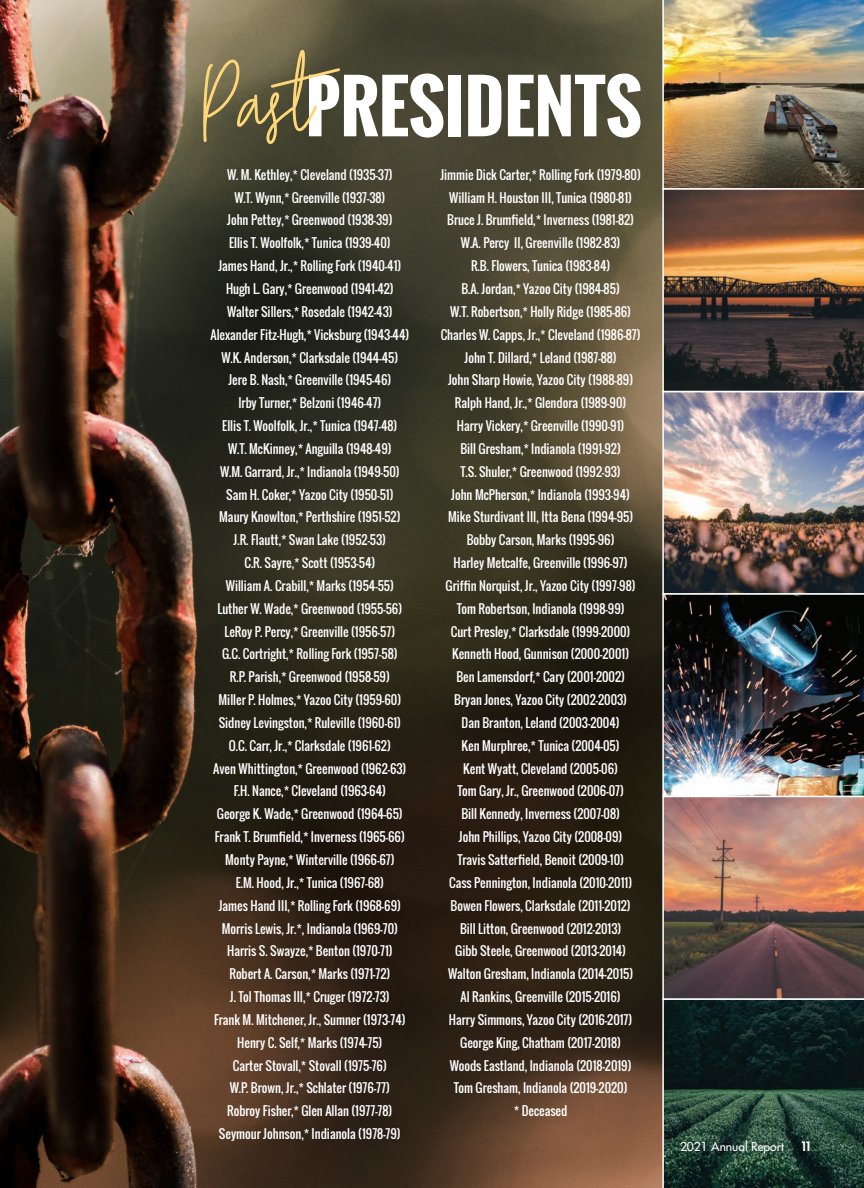
<style>
.page{position:relative;width:864px;height:1188px;background:#fff}
.page>*{position:absolute;margin:0;border:0;box-sizing:border-box;transform-origin:0 0}
.t1{font:94.95px "Hesterica";color:#fdd779}
.t2{font:700 70.05px "Oswald";color:#fff}
.t3{font:12.15px "Oswald";color:#fff}
.t4{font:12px "Futura";color:#fff}
.t5{font:600 12px "Futura";color:#fff}
</style>
<div class="page">
<img style="left:0;top:0;width:662px;height:1188px">
<svg style="left:662px;top:1000px;width:202px;height:188px;background:#1b342d"></svg>
<img style="left:662px;top:0;width:202px;height:188px">
<img style="left:662px;top:392px;width:202px;height:201px">
<svg style="left:662px;top:188px;width:202px;height:204px;background:#6b503c"></svg>
<img style="left:662px;top:593px;width:202px;height:203px">
<svg style="left:662px;top:796px;width:202px;height:204px;background:#956d60"></svg>
<p class="t1" style="left:197px;top:30px;width:114px;rotate:-4deg">Past</p>
<p class="t2" style="left:305px;top:54px;width:338px">PRESIDENTS</p>
<p class="t3" style="left:227px;top:165px;width:167px">W. M. Kethley,* Cleveland (1935-37)</p>
<p class="t3" style="left:234px;top:188px;width:153px">W.T. Wynn,* Greenville (1937-38)</p>
<p class="t3" style="left:227px;top:211px;width:167px">John Pettey,* Greenwood (1938-39)</p>
<p class="t3" style="left:229px;top:234px;width:163px">Ellis T. Woolfolk,* Tunica (1939-40)</p>
<p class="t3" style="left:218px;top:257px;width:184px">James Hand, Jr.,* Rolling Fork (1940-41)</p>
<p class="t3" style="left:226px;top:280px;width:169px">Hugh L. Gary,* Greenwood (1941-42)</p>
<p class="t3" style="left:227px;top:302px;width:167px">Walter Sillers,* Rosedale (1942-43)</p>
<p class="t3" style="left:210px;top:325px;width:200px">Alexander Fitz-Hugh,* Vicksburg (1943-44)</p>
<p class="t3" style="left:222px;top:348px;width:178px">W.K. Anderson,* Clarksdale (1944-45)</p>
<p class="t3" style="left:228px;top:371px;width:164px">Jere B. Nash,* Greenville (1945-46)</p>
<p class="t3" style="left:238px;top:394px;width:145px">Irby Turner,* Belzoni (1946-47)</p>
<p class="t3" style="left:222px;top:417px;width:177px">Ellis T. Woolfolk, Jr.,* Tunica (1947-48)</p>
<p class="t3" style="left:228px;top:439px;width:165px">W.T. McKinney,* Anguilla (1948-49)</p>
<p class="t3" style="left:220px;top:462px;width:181px">W.M. Garrard, Jr.,* Indianola (1949-50)</p>
<p class="t3" style="left:226px;top:485px;width:169px">Sam H. Coker,* Yazoo City (1950-51)</p>
<p class="t3" style="left:219px;top:508px;width:183px">Maury Knowlton,* Perthshire (1951-52)</p>
<p class="t3" style="left:234px;top:531px;width:154px">J.R. Flautt,* Swan Lake (1952-53)</p>
<p class="t3" style="left:244px;top:554px;width:132px">C.R. Sayre,* Scott (1953-54)</p>
<p class="t3" style="left:226px;top:577px;width:170px">William A. Crabill,* Marks (1954-55)</p>
<p class="t3" style="left:217px;top:599px;width:186px">Luther W. Wade,* Greenwood (1955-56)</p>
<p class="t3" style="left:225px;top:622px;width:172px">LeRoy P. Percy,* Greenville (1956-57)</p>
<p class="t3" style="left:222px;top:645px;width:177px">G.C. Cortright,* Rolling Fork (1957-58)</p>
<p class="t3" style="left:230px;top:668px;width:162px">R.P. Parish,* Greenwood (1958-59)</p>
<p class="t3" style="left:219px;top:691px;width:184px">Miller P. Holmes,* Yazoo City (1959-60)</p>
<p class="t3" style="left:219px;top:714px;width:184px">Sidney Levingston,* Ruleville (1960-61)</p>
<p class="t3" style="left:229px;top:736px;width:163px">O.C. Carr, Jr.,* Clarksdale (1961-62)</p>
<p class="t3" style="left:213px;top:759px;width:195px">Aven Whittington,* Greenwood (1962-63)</p>
<p class="t3" style="left:234px;top:782px;width:154px">F.H. Nance,* Cleveland (1963-64)</p>
<p class="t3" style="left:217px;top:805px;width:187px">George K. Wade,* Greenwood (1964-65)</p>
<p class="t3" style="left:215px;top:828px;width:191px">Frank T. Brumfield,* Inverness (1965-66)</p>
<p class="t3" style="left:225px;top:851px;width:171px">Monty Payne,* Winterville (1966-67)</p>
<p class="t3" style="left:236px;top:873px;width:150px">E.M. Hood, Jr.,* Tunica (1967-68)</p>
<p class="t3" style="left:219px;top:896px;width:184px">James Hand III,* Rolling Fork (1968-69)</p>
<p class="t3" style="left:222px;top:919px;width:178px">Morris Lewis, Jr.*, Indianola (1969-70)</p>
<p class="t3" style="left:227px;top:942px;width:167px">Harris S. Swayze,* Benton (1970-71)</p>
<p class="t3" style="left:229px;top:965px;width:162px">Robert A. Carson,* Marks (1971-72)</p>
<p class="t3" style="left:230px;top:988px;width:161px">J. Tol Thomas III,* Cruger (1972-73)</p>
<p class="t3" style="left:214px;top:1011px;width:193px">Frank M. Mitchener, Jr., Sumner (1973-74)</p>
<p class="t3" style="left:237px;top:1033px;width:147px">Henry C. Self,* Marks (1974-75)</p>
<p class="t3" style="left:233px;top:1056px;width:156px">Carter Stovall,* Stovall (1975-76)</p>
<p class="t3" style="left:230px;top:1079px;width:162px">W.P. Brown, Jr.,* Schlater (1976-77)</p>
<p class="t3" style="left:227px;top:1102px;width:167px">Robroy Fisher,* Glen Allan (1977-78)</p>
<p class="t3" style="left:219px;top:1125px;width:183px">Seymour Johnson,* Indianola (1978-79)</p>
<p class="t3" style="left:440px;top:165px;width:202px">Jimmie Dick Carter,* Rolling Fork (1979-80)</p>
<p class="t3" style="left:449px;top:188px;width:184px">William H. Houston III, Tunica (1980-81)</p>
<p class="t3" style="left:447px;top:211px;width:188px">Bruce J. Brumfield,* Inverness (1981-82)</p>
<p class="t3" style="left:461px;top:234px;width:161px">W.A. Percy II, Greenville (1982-83)</p>
<p class="t3" style="left:471px;top:257px;width:141px">R.B. Flowers, Tunica (1983-84)</p>
<p class="t3" style="left:462px;top:280px;width:160px">B.A. Jordan,* Yazoo City (1984-85)</p>
<p class="t3" style="left:450px;top:302px;width:182px">W.T. Robertson,* Holly Ridge (1985-86)</p>
<p class="t3" style="left:441px;top:325px;width:201px">Charles W. Capps, Jr.,* Cleveland (1986-87)</p>
<p class="t3" style="left:465px;top:348px;width:154px">John T. Dillard,* Leland (1987-88)</p>
<p class="t3" style="left:448px;top:371px;width:187px">John Sharp Howie, Yazoo City (1988-89)</p>
<p class="t3" style="left:455px;top:394px;width:173px">Ralph Hand, Jr.,* Glendora (1989-90)</p>
<p class="t3" style="left:457px;top:417px;width:169px">Harry Vickery,* Greenville (1990-91)</p>
<p class="t3" style="left:460px;top:439px;width:162px">Bill Gresham,* Indianola (1991-92)</p>
<p class="t3" style="left:461px;top:462px;width:162px">T.S. Shuler,* Greenwood (1992-93)</p>
<p class="t3" style="left:451px;top:485px;width:180px">John McPherson,* Indianola (1993-94)</p>
<p class="t3" style="left:448px;top:508px;width:187px">Mike Sturdivant III, Itta Bena (1994-95)</p>
<p class="t3" style="left:467px;top:531px;width:149px">Bobby Carson, Marks (1995-96)</p>
<p class="t3" style="left:454px;top:554px;width:176px">Harley Metcalfe, Greenville (1996-97)</p>
<p class="t3" style="left:446px;top:577px;width:191px">Griffin Norquist, Jr., Yazoo City (1997-98)</p>
<p class="t3" style="left:457px;top:599px;width:169px">Tom Robertson, Indianola (1998-99)</p>
<p class="t3" style="left:451px;top:622px;width:181px">Curt Presley,* Clarksdale (1999-2000)</p>
<p class="t3" style="left:452px;top:645px;width:179px">Kenneth Hood, Gunnison (2000-2001)</p>
<p class="t3" style="left:456px;top:668px;width:170px">Ben Lamensdorf,* Cary (2001-2002)</p>
<p class="t3" style="left:454px;top:691px;width:174px">Bryan Jones, Yazoo City (2002-2003)</p>
<p class="t3" style="left:462px;top:714px;width:160px">Dan Branton, Leland (2003-2004)</p>
<p class="t3" style="left:462px;top:736px;width:160px">Ken Murphree,* Tunica (2004-05)</p>
<p class="t3" style="left:463px;top:759px;width:156px">Kent Wyatt, Cleveland (2005-06)</p>
<p class="t3" style="left:457px;top:782px;width:168px">Tom Gary, Jr., Greenwood (2006-07)</p>
<p class="t3" style="left:461px;top:805px;width:160px">Bill Kennedy, Inverness (2007-08)</p>
<p class="t3" style="left:459px;top:828px;width:165px">John Phillips, Yazoo City (2008-09)</p>
<p class="t3" style="left:457px;top:851px;width:168px">Travis Satterfield, Benoit (2009-10)</p>
<p class="t3" style="left:449px;top:873px;width:185px">Cass Pennington, Indianola (2010-2011)</p>
<p class="t3" style="left:451px;top:896px;width:182px">Bowen Flowers, Clarksdale (2011-2012)</p>
<p class="t3" style="left:460px;top:919px;width:163px">Bill Litton, Greenwood (2012-2013)</p>
<p class="t3" style="left:455px;top:942px;width:172px">Gibb Steele, Greenwood (2013-2014)</p>
<p class="t3" style="left:448px;top:965px;width:187px">Walton Gresham, Indianola (2014-2015)</p>
<p class="t3" style="left:461px;top:988px;width:162px">Al Rankins, Greenville (2015-2016)</p>
<p class="t3" style="left:449px;top:1011px;width:185px">Harry Simmons, Yazoo City (2016-2017)</p>
<p class="t3" style="left:460px;top:1033px;width:162px">George King, Chatham (2017-2018)</p>
<p class="t3" style="left:450px;top:1056px;width:183px">Woods Eastland, Indianola (2018-2019)</p>
<p class="t3" style="left:454px;top:1079px;width:175px">Tom Gresham, Indianola (2019-2020)</p>
<p class="t3" style="left:514px;top:1102px;width:55px">* Deceased</p>
<p class="t4" style="left:680px;top:1139px;width:105px">2021 Annual Report</p>
<p class="t5" style="left:801px;top:1138px;width:10px">11</p>
</div>
